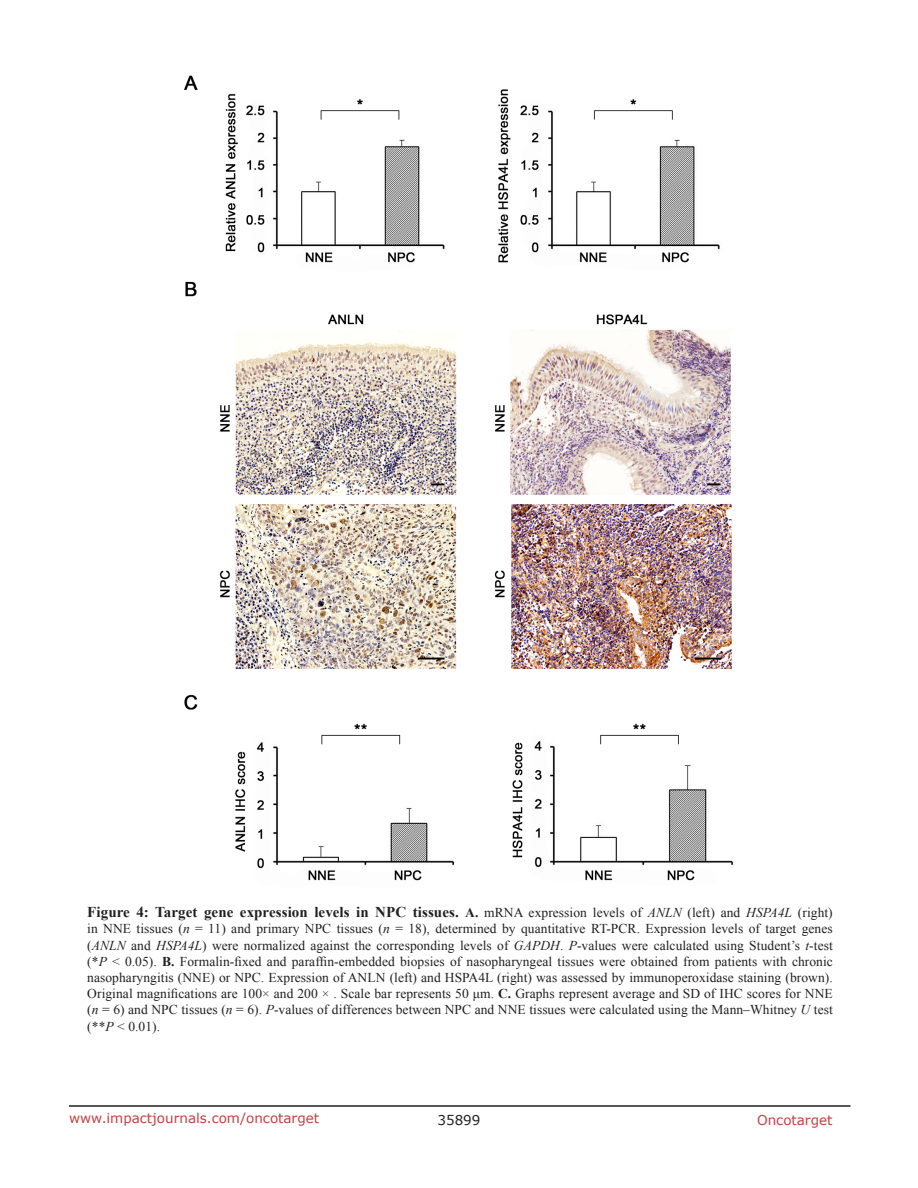
<style>
.page{position:relative;width:918px;height:1188px;background:#fff}
.page>*{position:absolute;margin:0;border:0;box-sizing:border-box;transform-origin:0 0}
.FigureText{font:700 15px "Times New Roman";letter-spacing:.005em;color:#231f20}
.FigureText-2{font:13.5px/16.2px "Times New Roman";letter-spacing:.005em;color:#231f20;text-align:justify}
.t1{font:13.5px "Verdana";color:#c24141}
.t2{font:13.5px "Verdana";color:#231f20}
.s1{font-size:13.5px}
.s2{font-weight:400;font-size:13.5px}
.s3{font-weight:400;font-style:italic;font-size:13.5px}
.s4{font-style:italic}
.s5{font-weight:700}
</style>
<div class="page">
<hr style="left:69px;top:1105px;width:781px;height:2px;background:#231f20">
<img style="left:184px;top:75px;width:550px;height:806px">
<p class="FigureText" style="left:87px;top:902px;width:747px">Figure 4: Target gene expression levels in NPC tissues. <span class="s1">A.</span> <span class="s2">mRNA expression levels of</span> <span class="s3">ANLN</span> <span class="s2">(left) and</span> <span class="s3">HSPA4L</span> <span class="s2">(right)</span></p>
<p class="FigureText-2" style="left:87px;top:921px;width:747px">in NNE tissues (<span class="s4">n</span> = 11) and primary NPC tissues (<span class="s4">n</span> = 18), determined by quantitative RT-PCR. Expression levels of target genes (<span class="s4">ANLN</span> and <span class="s4">HSPA4L</span>) were normalized against the corresponding levels of <span class="s4">GAPDH</span>. <span class="s4">P</span>-values were calculated using Student’s <span class="s4">t</span>-test (*<span class="s4">P</span> &lt; 0.05). <span class="s5">B.</span> Formalin-fixed and paraffin-embedded biopsies of nasopharyngeal tissues were obtained from patients with chronic nasopharyngitis (NNE) or NPC. Expression of ANLN (left) and HSPA4L (right) was assessed by immunoperoxidase staining (brown).<br>Original magnifications are 100× and 200 × . Scale bar represents 50 μm. <span class="s5">C.</span> Graphs represent average and SD of IHC scores for NNE (<span class="s4">n</span> = 6) and NPC tissues (<span class="s4">n</span> = 6). <span class="s4">P</span>-values of differences between NPC and NNE tissues were calculated using the Mann–Whitney <span class="s4">U</span> test (**<span class="s4">P</span> &lt; 0.01).</p>
<p class="t1" style="left:69px;top:1109px;width:252px">www.impactjournals.com/oncotarget</p>
<p class="t2" style="left:438px;top:1111px;width:44px">35899</p>
<p class="t1" style="left:757px;top:1111px;width:77px">Oncotarget</p>
</div>
